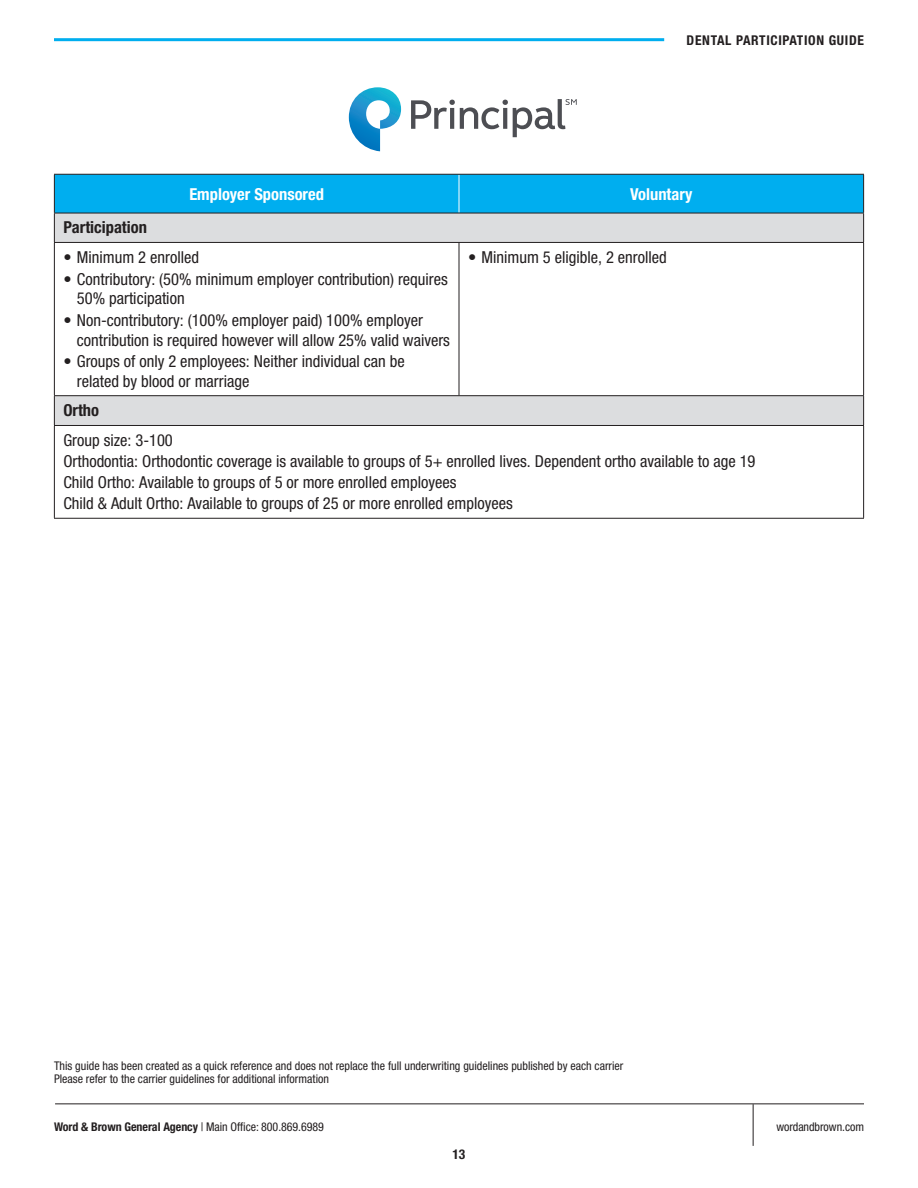
<style>
.page{position:relative;width:918px;height:1188px;background:#fff}
.page>*{position:absolute;margin:0;border:0;box-sizing:border-box;transform-origin:0 0}
.t1{font:condensed 16.5px/19.5px "Helvetica Neue LT Std";color:#231f20}
.Table_Header_Row{font:700 condensed 16.5px "Helvetica Neue LT Std";color:#fff}
.t2{font:700 condensed 16.5px "Helvetica Neue LT Std";color:#231f20}
.t3{font:700 condensed 13.5px "Helvetica Neue LT Std";letter-spacing:.05em;color:#231f20}
.t4{font:condensed 12px/13.5px "Helvetica Neue LT Std";color:#231f20}
.s1{font-weight:700}
</style>
<div class="page">
<hr style="left:54px;top:38px;width:610px;height:3px;background:#00aeef">
<hr style="left:55px;top:1103px;width:809px;height:1px;background:#231f20">
<hr style="left:753px;top:1104px;width:1px;height:42px;background:#231f20">
<svg style="left:411px;top:99px;width:166px;height:38px"></svg>
<svg style="left:349px;top:87px;width:52px;height:64px"></svg>
<svg style="left:55px;top:243px;width:808px;height:182px"></svg>
<hr style="left:54px;top:242px;width:405px;height:1px;background:#231f20">
<hr style="left:459px;top:242px;width:405px;height:1px;background:#231f20">
<hr style="left:459px;top:243px;width:1px;height:152px;background:#231f20">
<hr style="left:863px;top:243px;width:1px;height:152px;background:#231f20">
<hr style="left:54px;top:395px;width:405px;height:1px;background:#231f20">
<hr style="left:459px;top:395px;width:405px;height:1px;background:#231f20">
<svg style="left:863px;top:396px;width:1px;height:29px"></svg>
<hr style="left:54px;top:425px;width:405px;height:1px;background:#231f20">
<hr style="left:459px;top:425px;width:405px;height:1px;background:#231f20">
<hr style="left:863px;top:426px;width:1px;height:92px;background:#231f20">
<hr style="left:54px;top:518px;width:405px;height:1px;background:#231f20">
<hr style="left:459px;top:518px;width:405px;height:1px;background:#231f20">
<svg style="left:54px;top:175px;width:810px;height:67px;background:#5dc0e6"></svg>
<hr style="left:54px;top:243px;width:1px;height:152px;background:#231f20">
<svg style="left:54px;top:396px;width:1px;height:29px"></svg>
<hr style="left:54px;top:426px;width:1px;height:92px;background:#231f20">
<hr style="left:459px;top:175px;width:1px;height:38px;background:#fff">
<hr style="left:54px;top:174px;width:405px;height:1px;background:#231f20">
<hr style="left:459px;top:174px;width:405px;height:1px;background:#231f20">
<hr style="left:863px;top:175px;width:1px;height:38px;background:#231f20">
<hr style="left:54px;top:213px;width:405px;height:1px;background:#231f20">
<hr style="left:459px;top:213px;width:405px;height:1px;background:#231f20">
<p class="t3" style="left:687px;top:32px;width:179px">DENTAL PARTICIPATION GUIDE</p>
<p class="Table_Header_Row" style="left:189px;top:184px;width:136px">Employer Sponsored</p>
<p class="Table_Header_Row" style="left:630px;top:184px;width:64px">Voluntary</p>
<p class="t2" style="left:63px;top:218px;width:85px">Participation</p>
<p class="t1" style="left:63px;top:248px;width:137px">• Minimum 2 enrolled</p>
<p class="t1" style="left:77px;top:269px;width:373px;text-indent:-14px">• Contributory: (50% minimum employer contribution) requires<br>50% participation</p>
<p class="t1" style="left:77px;top:310px;width:375px;text-indent:-14px">• Non-contributory: (100% employer paid) 100% employer contribution is required however will allow 25% valid waivers</p>
<p class="t1" style="left:77px;top:352px;width:329px;text-indent:-14px">• Groups of only 2 employees: Neither individual can be related by blood or marriage</p>
<p class="t1" style="left:468px;top:248px;width:200px">• Minimum 5 eligible, 2 enrolled</p>
<p class="t2" style="left:63px;top:401px;width:37px">Ortho</p>
<p class="t1" style="left:63px;top:431px;width:111px">Group size: 3-100</p>
<p class="t1" style="left:63px;top:452px;width:694px">Orthodontia: Orthodontic coverage is available to groups of 5+ enrolled lives. Dependent ortho available to age 19</p>
<p class="t1" style="left:63px;top:473px;width:395px">Child Ortho: Available to groups of 5 or more enrolled employees</p>
<p class="t1" style="left:63px;top:494px;width:451px">Child &amp; Adult Ortho: Available to groups of 25 or more enrolled employees</p>
<p class="t4" style="left:54px;top:1059px;width:571px">This guide has been created as a quick reference and does not replace the full underwriting guidelines published by each carrier<br>Please refer to the carrier guidelines for additional information</p>
<p class="t4" style="left:54px;top:1120px;width:271px"><span class="s1">Word &amp; Brown General Agency</span> | Main Office: 800.869.6989</p>
<p class="t4" style="left:776px;top:1120px;width:89px">wordandbrown.com</p>
<p class="t3" style="left:453px;top:1146px;width:14px">13</p>
</div>
